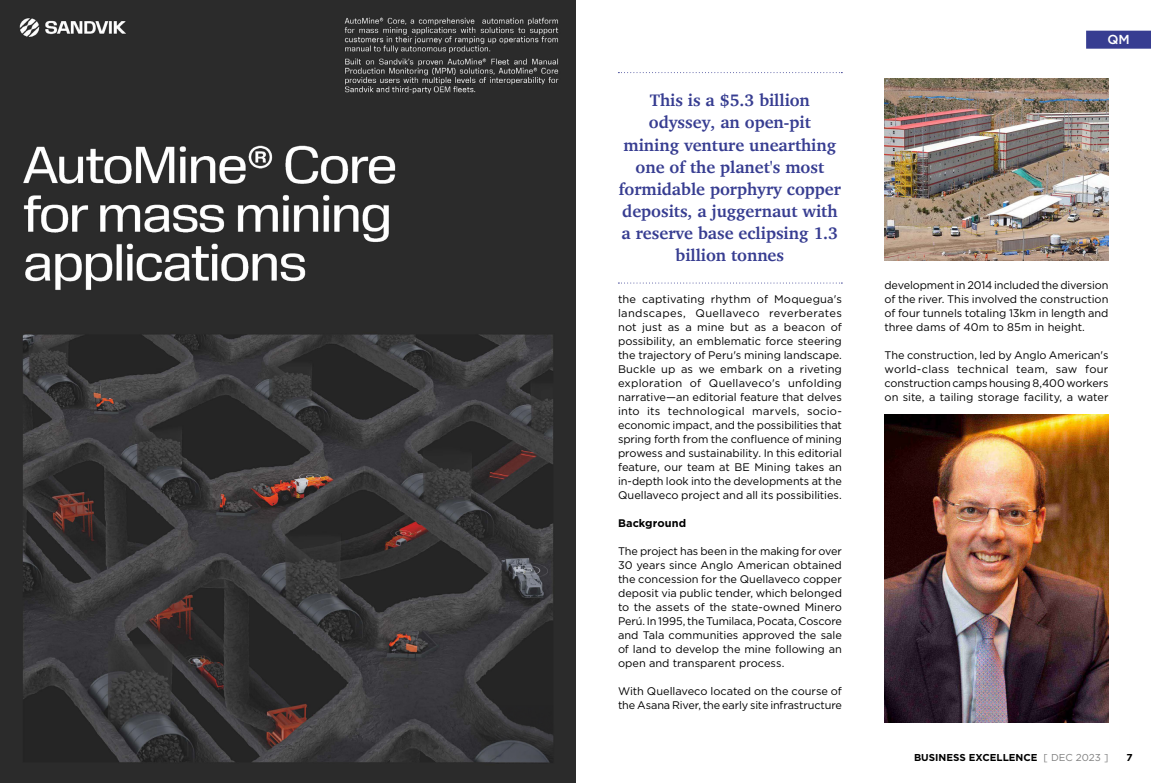
<style>
.page{position:relative;width:1151px;height:783px;background:#fff}
.page>*{position:absolute;margin:0;border:0;box-sizing:border-box;transform-origin:0 0}
.Pullquote{font:700 17px/22px "Charter";color:#373d91;text-align:center}
.Header_folio{font:500 13px "Gotham";color:#fff}
.Body_first_para{font:11px/14px "Gotham";letter-spacing:-.005em;color:#000;text-align:justify}
.Body_first_para-2{font:700 11px "Gotham";letter-spacing:.005em;color:#000}
.t1{font:700 10px "Gotham";color:#000}
.s1{font-weight:400;color:#808080}
</style>
<div class="page">
<div style="left:1086px;top:31px;width:65px;height:18px;background:#373d91"></div>
<img style="left:0;top:0;width:575px;height:782px">
<img style="left:884px;top:414px;width:224px;height:308px">
<svg style="left:618px;top:72px;width:224px;height:1px"></svg>
<svg style="left:618px;top:282px;width:224px;height:1px"></svg>
<img style="left:884px;top:78px;width:224px;height:182px">
<p class="Pullquote" style="left:619px;top:89px;width:224px">This is a $5.3 billion odyssey, an open-pit<br>mining venture unearthing one of the planet's most formidable porphyry copper deposits, a juggernaut with a reserve base eclipsing 1.3 billion tonnes</p>
<p class="Body_first_para" style="left:618px;top:291px;width:225px">the captivating rhythm of Moquegua's landscapes, Quellaveco reverberates not just as a mine but as a beacon of possibility, an emblematic force steering the trajectory of Peru's mining landscape.</p>
<p class="Body_first_para" style="left:618px;top:361px;width:225px">Buckle up as we embark on a riveting exploration of Quellaveco's unfolding narrative—an editorial feature that delves into its technological marvels, socio&shy;economic impact, and the possibilities that spring forth from the confluence of mining prowess and sustainability. In this editorial feature, our team at BE Mining takes an in-depth look into the developments at the Quellaveco project and all its possibilities.</p>
<p class="Body_first_para-2" style="left:618px;top:515px;width:70px">Background</p>
<p class="Body_first_para" style="left:618px;top:543px;width:225px">The project has been in the making for over 30 years since Anglo American obtained the concession for the Quellaveco copper deposit via public tender, which belonged to the assets of the state-owned Minero Perú. In 1995, the Tumilaca, Pocata, Coscore and Tala communities approved the sale of land to develop the mine following an open and transparent process.</p>
<p class="Body_first_para" style="left:618px;top:683px;width:225px">With Quellaveco located on the course of the Asana River, the early site infrastructure</p>
<p class="Header_folio" style="left:1108px;top:31px;width:24px">QM</p>
<p class="Body_first_para" style="left:884px;top:277px;width:225px">development in 2014 included the diversion of the river. This involved the construction of four tunnels totaling 13km in length and three dams of 40m to 85m in height.</p>
<p class="Body_first_para" style="left:884px;top:347px;width:225px">The construction, led by Anglo American's world-class technical team, saw four construction camps housing 8,400 workers on site, a tailing storage facility, a water</p>
<p class="t1" style="left:914px;top:750px;width:196px">BUSINESS EXCELLENCE <span class="s1">[ DEC 2023 ]</span></p>
<p class="t1" style="left:1127px;top:750px;width:8px">7</p>
</div>
